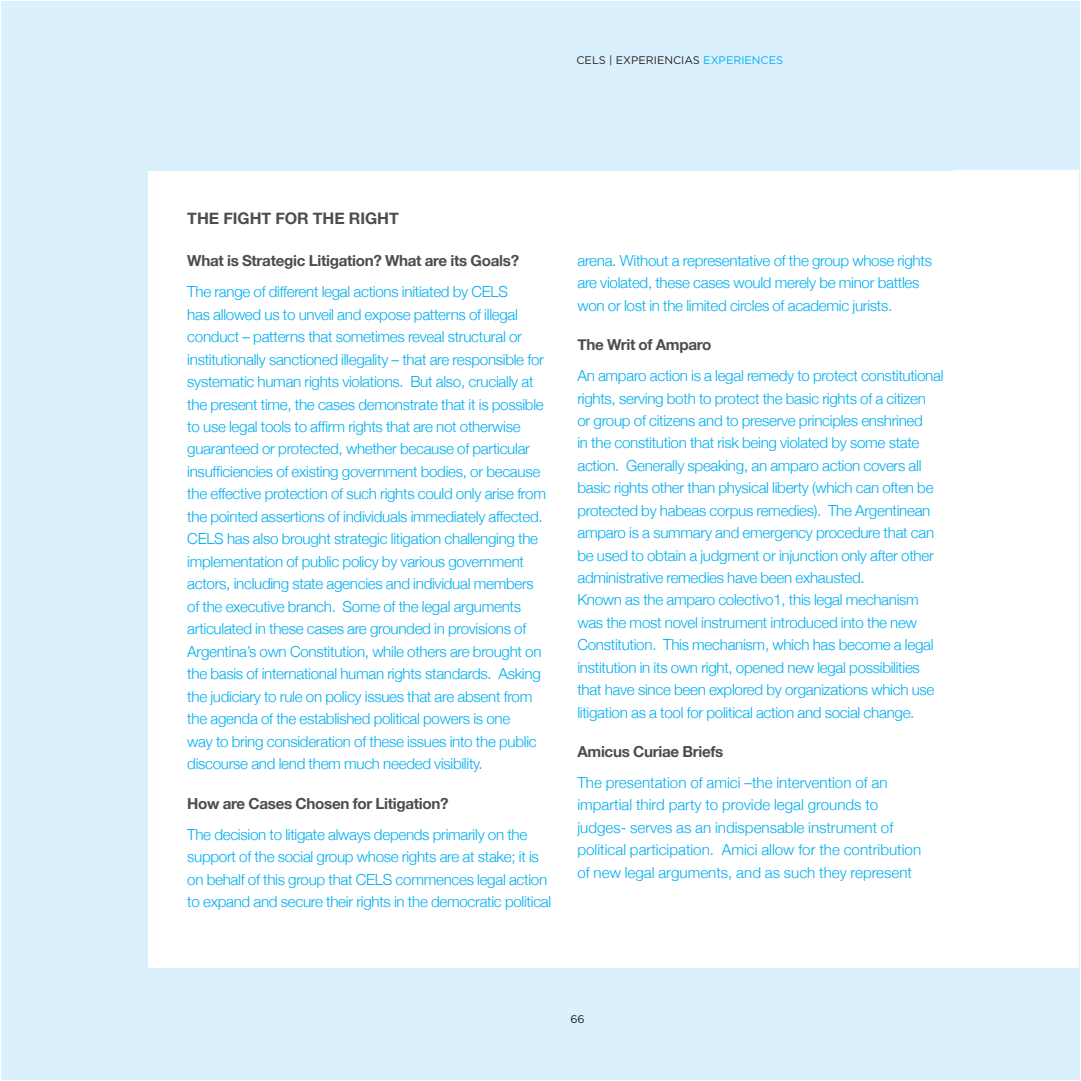
<style>
.page{position:relative;width:1081px;height:1081px;background:#fff}
.page>*{position:absolute;margin:0;border:0;box-sizing:border-box;transform-origin:0 0}
.t1{font:700 16px "Helvetica Neue";color:#4d4d4f}
.t2{font:300 15.2px/22.4px "Helvetica Neue";letter-spacing:-.02em;color:#00aeef}
.t3{font:300 15.2px/22.4px "Helvetica Neue";color:#00aeef}
.t4{font:700 15.2px "Helvetica Neue";letter-spacing:-.02em;color:#4d4d4f}
.t5{font:11.2px "Gotham";color:#231f20}
.t6{font:11px "Gotham";color:#231f20}
.s1{color:#00aeef}
</style>
<div class="page">
<div style="left:2px;top:2px;width:1077px;height:1077px;background:#daf1fd"></div>
<div style="left:149px;top:171px;width:824px;height:796px;background:#fff"></div>
<div style="left:954px;top:170px;width:125px;height:797px;background:#fff"></div>
<p class="t6" style="left:576px;top:53px;width:208px">CELS | EXPERIENCIAS <span class="s1">EXPERIENCES</span></p>
<p class="t1" style="left:187px;top:204px;width:213px">THE FIGHT FOR THE RIGHT</p>
<p class="t4" style="left:187px;top:247px;width:333px">What is Strategic Litigation? What are its Goals?</p>
<p class="t2" style="left:187px;top:279px;width:360px">The range of different legal actions initiated by CELS<br>has allowed us to unveil and expose patterns of illegal conduct – patterns that sometimes reveal structural or institutionally sanctioned illegality – that are responsible for systematic human rights violations. But also, crucially at the present time, the cases demonstrate that it is possible to use legal tools to affirm rights that are not otherwise guaranteed or protected, whether because of particular insufficiencies of existing government bodies, or because the effective protection of such rights could only arise from the pointed assertions of individuals immediately affected.<br>CELS has also brought strategic litigation challenging the implementation of public policy by various government actors, including state agencies and individual members of the executive branch. Some of the legal arguments articulated in these cases are grounded in provisions of Argentina’s own Constitution, while others are brought on the basis of international human rights standards. Asking the judiciary to rule on policy issues that are absent from the agenda of the established political powers is one<br>way to bring consideration of these issues into the public discourse and lend them much needed visibility.</p>
<p class="t4" style="left:187px;top:789px;width:263px">How are Cases Chosen for Litigation?</p>
<p class="t2" style="left:187px;top:822px;width:365px">The decision to litigate always depends primarily on the support of the social group whose rights are at stake; it is on behalf of this group that CELS commences legal action to expand and secure their rights in the democratic political</p>
<p class="t2" style="left:577px;top:248px;width:356px">arena. Without a representative of the group whose rights are violated, these cases would merely be minor battles won or lost in the limited circles of academic jurists.</p>
<p class="t4" style="left:577px;top:331px;width:135px">The Writ of Amparo</p>
<p class="t2" style="left:577px;top:363px;width:367px">An amparo action is a legal remedy to protect constitutional rights, serving both to protect the basic rights of a citizen<br>or group of citizens and to preserve principles enshrined<br>in the constitution that risk being violated by some state action. Generally speaking, an amparo action covers all basic rights other than physical liberty (which can often be protected by habeas corpus remedies). The Argentinean amparo is a summary and emergency procedure that can be used to obtain a judgment or injunction only after other administrative remedies have been exhausted.<br>Known as the amparo colectivo1, this legal mechanism was the most novel instrument introduced into the new Constitution. This mechanism, which has become a legal institution in its own right, opened new legal possibilities that have since been explored by organizations which use litigation as a tool for political action and social change.</p>
<p class="t4" style="left:577px;top:738px;width:147px">Amicus Curiae Briefs</p>
<p class="t3" style="left:577px;top:770px;width:345px">The presentation of amici –the intervention of an impartial third party to provide legal grounds to judges- serves as an indispensable instrument of political participation. Amici allow for the contribution of new legal arguments, and as such they represent</p>
<p class="t5" style="left:570px;top:1012px;width:16px">66</p>
</div>
